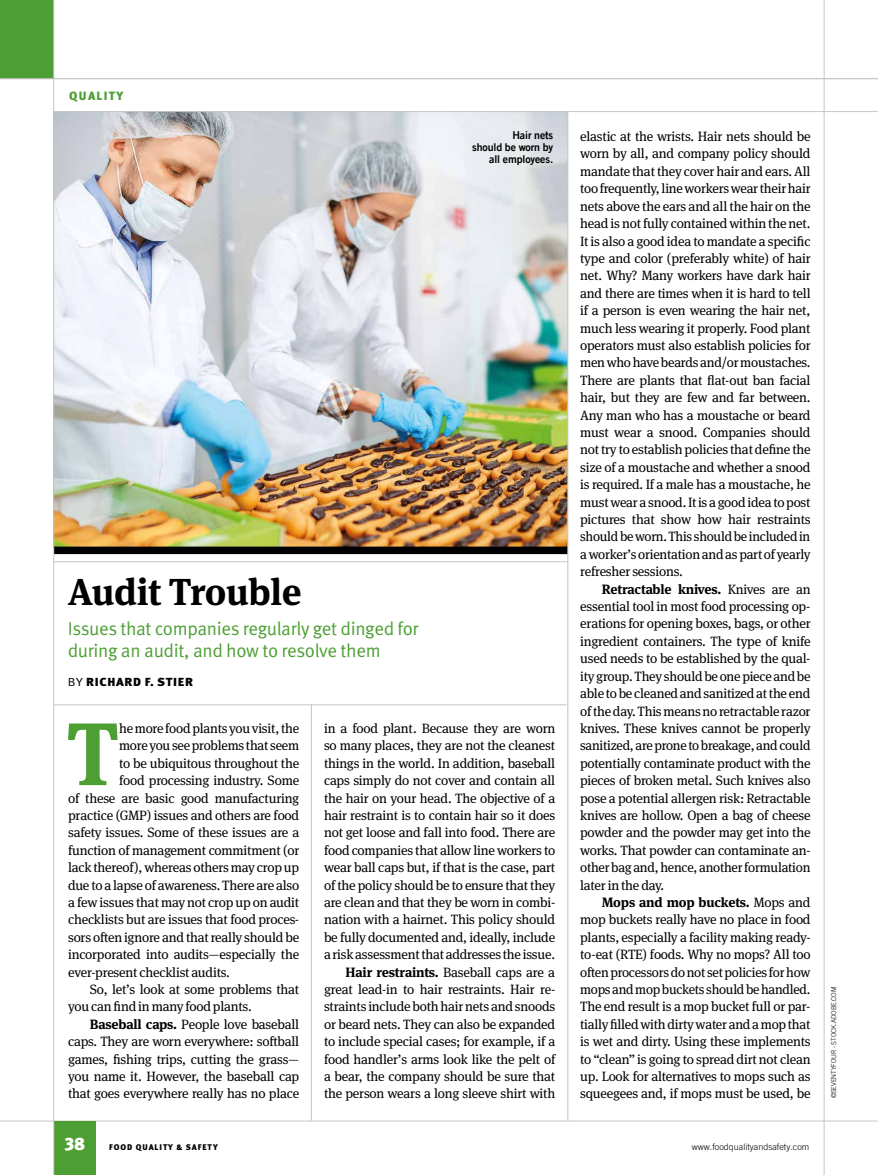
<style>
.page{position:relative;width:878px;height:1175px;background:#fff}
.page>*{position:absolute;margin:0;border:0;box-sizing:border-box;transform-origin:0 0}
.t1{font:700 88.65px "Meta Serif OT";color:#4d9f34}
.t2{font:700 37.5px "Meta Serif OT";letter-spacing:-.01em;color:#000}
.t3{font:18.75px/21.8px "Meta OT Norm";letter-spacing:-.02em;color:#4d9f34}
.t4{font:900 18px "Meta OT";color:#fff}
.t5{font:13.5px/17.4px "Meta Serif OT";letter-spacing:-.015em;color:#000;text-align:justify}
.t6{font:900 12px "Meta OT";letter-spacing:.11em;color:#4d9f34}
.t7{font:900 11.7px "Meta OT";letter-spacing:.06em;color:#000;scale:1.09 1}
.t8{font:10.8px/11.7px "Trade Gothic LT Com Bd 2";letter-spacing:-.01em;color:#000;text-align:right}
.t9{font:300 9px "Trade Gothic LT Com";color:#000}
.t10{font:900 8.25px "Meta OT";letter-spacing:.11em;color:#000}
.t11{font:300 6.75px "Trade Gothic LT Com";letter-spacing:-.015em;color:#000}
.s1{font-family:"Meta OT Norm";font-weight:400}
.s2{font-weight:700}
</style>
<div class="page">
<hr style="left:0;top:1120px;width:878px;height:1px;background:#c6c6c6">
<hr style="left:823px;top:0;width:1px;height:1174px;background:#c6c6c6">
<img style="left:54px;top:112px;width:513px;height:434px">
<hr style="left:54px;top:561px;width:514px;height:1px;background:#c6c6c6">
<div style="left:54px;top:546px;width:514px;height:8px;background:#000"></div>
<hr style="left:311px;top:704px;width:1px;height:416px;background:#c6c6c6">
<hr style="left:54px;top:704px;width:512px;height:1px;background:#c6c6c6">
<div style="left:0;top:0;width:54px;height:79px;background:#4d9f34"></div>
<div style="left:54px;top:1121px;width:41px;height:53px;background:#4d9f34"></div>
<hr style="left:0;top:78px;width:878px;height:1px;background:#c6c6c6">
<hr style="left:53px;top:0;width:1px;height:1174px;background:#c6c6c6">
<hr style="left:54px;top:111px;width:824px;height:1px;background:#c6c6c6">
<hr style="left:567px;top:111px;width:1px;height:1009px;background:#c6c6c6">
<p class="t6" style="left:69px;top:88px;width:56px">QUALITY</p>
<p class="t8" style="left:472px;top:129px;width:83px">Hair nets<br>should be worn by all employees.</p>
<h2 class="t2" style="left:68px;top:567px;width:235px">Audit Trouble</h2>
<h3 class="t3" style="left:68px;top:618px;width:352px">Issues that companies regularly get dinged for during an audit, and how to resolve them</h3>
<p class="t7" style="left:68px;top:675px;width:116px"><span class="s1">BY</span> RICHARD F. STIER</p>
<h1 class="t1" style="left:67px;top:698px;width:54px">T</h1>
<p class="t5" style="left:119px;top:719px;width:182px">he more food plants you visit, the</p>
<p class="t5" style="left:324px;top:719px;width:233px;text-align:right">in a food plant. Because they are worn so many places, they are not the cleanest things in the world. In addition, baseball caps simply do not cover and contain all the hair on your head. The objective of a hair restraint is to contain hair so it does not get loose and fall into food. There are food companies that allow line workers to wear ball caps but, if that is the case, part of the policy should be to ensure that they are clean and that they be worn in combi&shy;nation with a hairnet. This policy should be fully documented and, ideally, include a risk assessment that addresses the issue.<br><span class="s2">Hair restraints.</span> Baseball caps are a great lead-in to hair restraints. Hair re&shy;straints include both hair nets and snoods or beard nets. They can also be expanded to include special cases; for example, if a food handler’s arms look like the pelt of a bear, the company should be sure that the person wears a long sleeve shirt with</p>
<p class="t5" style="left:119px;top:737px;width:182px">more you see problems that seem</p>
<p class="t5" style="left:119px;top:754px;width:182px">to be ubiquitous throughout the</p>
<p class="t5" style="left:119px;top:771px;width:182px">food processing industry. Some</p>
<p class="t5" style="left:68px;top:789px;width:233px">of these are basic good manufacturing</p>
<p class="t5" style="left:68px;top:806px;width:233px">practice (GMP) issues and others are food</p>
<p class="t5" style="left:68px;top:824px;width:233px">safety issues. Some of these issues are a</p>
<p class="t5" style="left:68px;top:841px;width:233px">function of management commitment (or</p>
<p class="t5" style="left:68px;top:858px;width:233px">lack thereof), whereas others may crop up</p>
<p class="t5" style="left:68px;top:876px;width:233px">due to a lapse of awareness. There are also</p>
<p class="t5" style="left:68px;top:893px;width:233px">a few issues that may not crop up on audit</p>
<p class="t5" style="left:68px;top:911px;width:232px">checklists but are issues that food proces-</p>
<p class="t5" style="left:68px;top:928px;width:233px">sors often ignore and that really should be</p>
<p class="t5" style="left:68px;top:945px;width:233px">incorporated into audits—especially the</p>
<p class="t5" style="left:68px;top:963px;width:163px">ever-present checklist audits.</p>
<p class="t5" style="left:90px;top:980px;width:211px">So, let’s look at some problems that</p>
<p class="t5" style="left:68px;top:998px;width:185px">you can find in many food plants.</p>
<p class="t5" style="left:90px;top:1015px;width:211px"><span class="s2">Baseball caps.</span> People love baseball</p>
<p class="t5" style="left:68px;top:1032px;width:233px">caps. They are worn everywhere: softball</p>
<p class="t5" style="left:68px;top:1050px;width:233px">games, fishing trips, cutting the grass—</p>
<p class="t5" style="left:68px;top:1067px;width:233px">you name it. However, the baseball cap</p>
<p class="t5" style="left:68px;top:1085px;width:233px">that goes everywhere really has no place</p>
<p class="t5" style="left:580px;top:128px;width:232px">elastic at the wrists. Hair nets should be worn by all, and company policy should mandate that they cover hair and ears. All too frequently, line workers wear their hair nets above the ears and all the hair on the head is not fully contained within the net.<br>It is also a good idea to mandate a specific type and color (preferably white) of hair net. Why? Many workers have dark hair and there are times when it is hard to tell if a person is even wearing the hair net, much less wearing it properly. Food plant operators must also establish policies for men who have beards and/or moustaches.<br>There are plants that flat-out ban facial hair, but they are few and far between.<br>Any man who has a moustache or beard must wear a snood. Companies should not try to establish policies that define the size of a moustache and whether a snood is required. If a male has a moustache, he must wear a snood. It is a good idea to post pictures that show how hair restraints should be worn. This should be included in a worker’s orientation and as part of yearly refresher sessions.</p>
<p class="t5" style="left:580px;top:580px;width:232px;text-indent:22px"><span class="s2">Retractable knives.</span> Knives are an essential tool in most food processing op&shy;erations for opening boxes, bags, or other ingredient containers. The type of knife used needs to be established by the qual&shy;ity group. They should be one piece and be able to be cleaned and sanitized at the end of the day. This means no retractable razor knives. These knives cannot be properly sanitized, are prone to breakage, and could potentially contaminate product with the pieces of broken metal. Such knives also pose a potential allergen risk: Retractable knives are hollow. Open a bag of cheese powder and the powder may get into the works. That powder can contaminate an&shy;other bag and, hence, another formulation later in the day.</p>
<p class="t5" style="left:580px;top:893px;width:232px;text-indent:22px"><span class="s2">Mops and mop buckets.</span> Mops and mop buckets really have no place in food plants, especially a facility making ready&shy;to-eat (RTE) foods. Why no mops? All too often processors do not set policies for how mops and mop buckets should be handled.<br>The end result is a mop bucket full or par&shy;tially filled with dirty water and a mop that is wet and dirty. Using these implements to “clean” is going to spread dirt not clean up. Look for alternatives to mops such as squeegees and, if mops must be used, be</p>
<h3 class="t4" style="left:64px;top:1133px;width:22px">38</h3>
<p class="t10" style="left:109px;top:1142px;width:110px">FOOD QUALITY &amp; SAFETY</p>
<p class="t9" style="left:691px;top:1141px;width:119px">www.foodqualityandsafety.com</p>
<p class="t11" style="left:829px;top:1098px;width:113px;rotate:-90deg">©SEVENTYFOUR - STOCK.ADOBE.COM</p>
</div>
